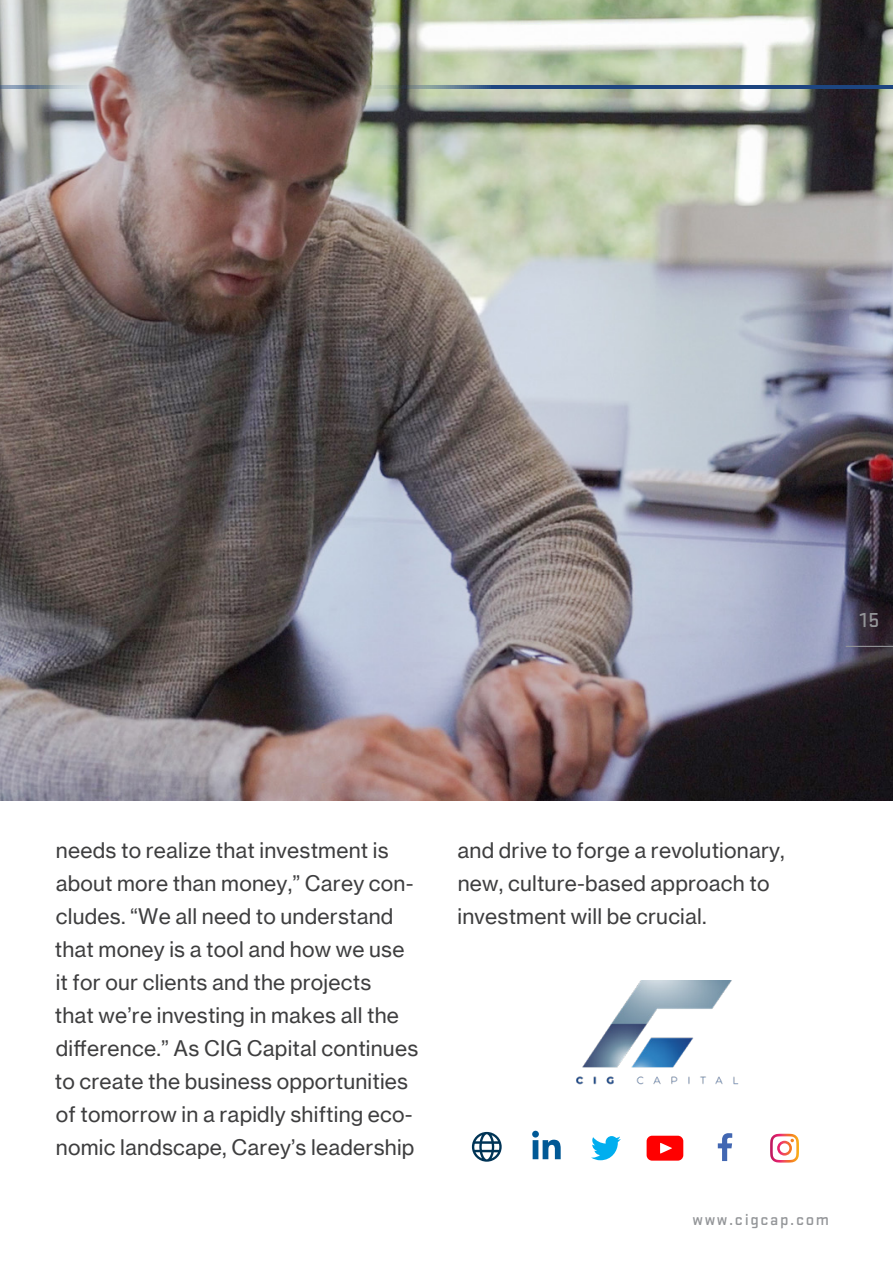
<style>
.page{position:relative;width:893px;height:1263px;background:#fff}
.page>*{position:absolute;margin:0;border:0;box-sizing:border-box;transform-origin:0 0}
.Neue_Haas___Body_Tex{font:21px/33px "N Haas Grotesk TX Pro 55 Rg";letter-spacing:.01em;color:#3e3e3f}
.t1{font:500 21px "Stratum 1";color:#939598}
.t2{font:500 16.5px "Stratum 1";letter-spacing:.1em;color:#939598}
</style>
<div class="page">
<img style="left:490px;top:0;width:403px;height:800px">
<svg style="left:532px;top:1131px;width:29px;height:28px"></svg>
<svg style="left:591px;top:1136px;width:30px;height:24px"></svg>
<svg style="left:718px;top:1133px;width:14px;height:28px"></svg>
<svg style="left:770px;top:1134px;width:29px;height:28px"></svg>
<div style="left:647px;top:1136px;width:36px;height:24px;background:#f00;border-radius:6px"></div>
<svg style="left:660px;top:1143px;width:12px;height:10px"></svg>
<svg style="left:472px;top:1132px;width:30px;height:30px"></svg>
<img style="left:576px;top:980px;width:163px;height:105px">
<hr style="left:846px;top:646px;width:47px;height:1px;background:#939598">
<hr style="left:0;top:85px;width:893px;height:3px;background:#1d4580">
<img style="left:140px;top:0;width:350px;height:800px">
<img style="left:0;top:0;width:140px;height:800px">
<p class="t1" style="left:860px;top:606px;width:21px">15</p>
<p class="Neue_Haas___Body_Tex" style="left:55px;top:834px;width:365px">needs to realize that investment is about more than money,” Carey con&shy;cludes. “We all need to understand that money is a tool and how we use it for our clients and the projects<br>that we’re investing in makes all the difference.” As CIG Capital continues to create the business opportunities of tomorrow in a rapidly shifting eco&shy;nomic landscape, Carey’s leadership</p>
<p class="Neue_Haas___Body_Tex" style="left:458px;top:834px;width:329px">and drive to forge a revolutionary, new, culture-based approach to investment will be crucial.</p>
<p class="t2" style="left:692px;top:1208px;width:138px">www.cigcap.com</p>
</div>
